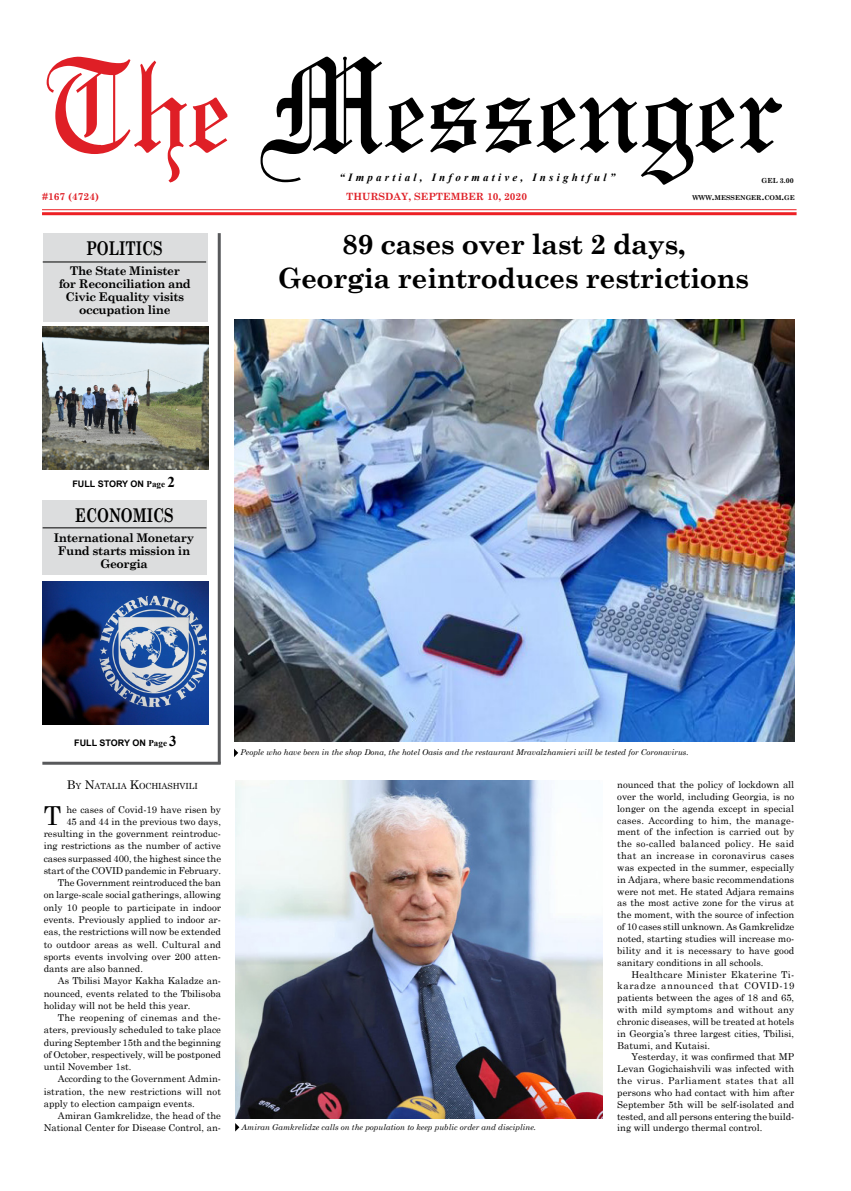
<style>
.page{position:relative;width:851px;height:1191px;background:#fff}
.page>*{position:absolute;margin:0;border:0;box-sizing:border-box;transform-origin:0 0}
.t1{font:700 28px/33.6px "Century Schoolbook";letter-spacing:-.02em;color:#000;text-align:center}
.t2{font:26.1px "Century Schoolbook";color:#000}
.t3{font:700 19px "Century Schoolbook";color:#000;scale:.75 1}
.t4{font:700 12px/13px "Century Schoolbook";letter-spacing:-.03em;color:#000;text-align:center}
.t5{font:italic 700 11px "Times New Roman";letter-spacing:.29em;color:#000}
.t6{font:700 10px "Century Schoolbook";color:#df1f26}
.t7{font:9.5px/11.9px "Century Schoolbook";color:#000;text-align:justify}
.t8{font:700 9px "Arial";color:#000}
.t9{font:8.4px "Century Schoolbook";letter-spacing:-.015em;color:#000}
.t10{font:italic 8px "Century Schoolbook";color:#000}
.t11{font:700 7px "Century Schoolbook";color:#000}
.t12{font:700 6.7px "Century Schoolbook";color:#000}
.s1{font-size:9.5px}
.s2{font-family:"Times New Roman"}
.s3{font-family:"Times New Roman";font-size:15px}
.s4{font-size:12px}
</style>
<div class="page">
<img style="left:234px;top:319px;width:560px;height:422px">
<svg style="left:260px;top:57px;width:522px;height:128px"></svg>
<svg style="left:47px;top:57px;width:180px;height:125px"></svg>
<hr style="left:42px;top:209px;width:754px;height:1px;background:#ed2024">
<hr style="left:42px;top:212px;width:754px;height:3px;background:#ed2024">
<div style="left:42px;top:501px;width:165px;height:74px;background:#dcddde"></div>
<hr style="left:43px;top:527px;width:163px;height:1px;background:#000">
<div style="left:43px;top:233px;width:164px;height:88px;background:#dcddde"></div>
<hr style="left:43px;top:261px;width:163px;height:1px;background:#000">
<hr style="left:42px;top:761px;width:179px;height:3px;background:#58595b">
<hr style="left:218px;top:233px;width:3px;height:530px;background:#58595b">
<img style="left:43px;top:327px;width:165px;height:142px">
<img style="left:43px;top:581px;width:165px;height:143px">
<img style="left:235px;top:780px;width:367px;height:338px">
<svg style="left:235px;top:1123px;width:4px;height:8px"></svg>
<svg style="left:234px;top:748px;width:4px;height:9px"></svg>
<p class="t5" style="left:339px;top:169px;width:277px">“Impartial, Informative, Insightful”</p>
<p class="t6" style="left:42px;top:189px;width:58px">#167 (4724)</p>
<p class="t6" style="left:346px;top:189px;width:182px">THURSDAY, SEPTEMBER 10, 2020</p>
<p class="t11" style="left:761px;top:175px;width:34px">GEL 3.00</p>
<p class="t12" style="left:692px;top:192px;width:104px">WWW<span class="s1">.</span>MESSENGER<span class="s1">.</span>COM<span class="s1">.</span>GE</p>
<h3 class="t3" style="left:86px;top:234px;width:104px">POLITICS</h3>
<p class="t4" style="left:59px;top:264px;width:134px">The State Minister<br>for Reconciliation and<br>Civic Equality visits occupation line</p>
<p class="t8" style="left:72px;top:478px;width:104px">FULL STORY ON <span class="s2">Page</span> <span class="s3">2</span></p>
<h3 class="t3" style="left:75px;top:500px;width:133px">ECONOMICS</h3>
<p class="t4" style="left:54px;top:531px;width:142px">International Monetary<br>Fund starts mission in<br>Georgia</p>
<h1 class="t1" style="left:278px;top:226px;width:472px">89 cases over last 2 days,<br>Georgia reintroduces restrictions</h1>
<p class="t8" style="left:74px;top:736px;width:104px">FULL STORY ON <span class="s2">Page</span> <span class="s3">3</span></p>
<p class="t10" style="left:240px;top:746px;width:449px">People who have been in the shop Dona, the hotel Oasis and the restaurant Mravalzhamieri will be tested for Coronavirus.</p>
<p class="t9" style="left:67px;top:779px;width:132px"><span class="s4">B</span>Y <span class="s4">N</span>ATALIA <span class="s4">K</span>OCHIASHVILI</p>
<h2 class="t2" style="left:44px;top:793px;width:19px">T</h2>
<p class="t7" style="left:66px;top:802px;width:156px">he cases of Covid-19 have risen by</p>
<p class="t7" style="left:66px;top:814px;width:156px">45 and 44 in the previous two days,</p>
<p class="t7" style="left:44px;top:827px;width:179px">resulting in the government reintroduc-</p>
<p class="t7" style="left:44px;top:839px;width:179px">ing restrictions as the number of active</p>
<p class="t7" style="left:44px;top:851px;width:179px">cases surpassed 400, the highest since the</p>
<p class="t7" style="left:44px;top:863px;width:179px">start of the COVID pandemic in February.</p>
<p class="t7" style="left:58px;top:876px;width:165px">The Government reintroduced the ban</p>
<p class="t7" style="left:44px;top:888px;width:179px">on large-scale social gatherings, allowing</p>
<p class="t7" style="left:44px;top:900px;width:179px">only 10 people to participate in indoor</p>
<p class="t7" style="left:44px;top:912px;width:179px">events. Previously applied to indoor ar-</p>
<p class="t7" style="left:44px;top:925px;width:179px">eas, the restrictions will now be extended</p>
<p class="t7" style="left:44px;top:937px;width:179px">to outdoor areas as well. Cultural and</p>
<p class="t7" style="left:44px;top:949px;width:179px">sports events involving over 200 atten-</p>
<p class="t7" style="left:44px;top:961px;width:101px">dants are also banned.</p>
<p class="t7" style="left:58px;top:974px;width:164px">As Tbilisi Mayor Kakha Kaladze an-</p>
<p class="t7" style="left:44px;top:986px;width:179px">nounced, events related to the Tbilisoba</p>
<p class="t7" style="left:44px;top:998px;width:148px">holiday will not be held this year.</p>
<p class="t7" style="left:58px;top:1011px;width:164px">The reopening of cinemas and the-</p>
<p class="t7" style="left:44px;top:1023px;width:179px">aters, previously scheduled to take place</p>
<p class="t7" style="left:44px;top:1035px;width:179px">during September 15th and the beginning</p>
<p class="t7" style="left:44px;top:1047px;width:179px">of October, respectively, will be postponed</p>
<p class="t7" style="left:44px;top:1060px;width:89px">until November 1st.</p>
<p class="t7" style="left:58px;top:1072px;width:164px">According to the Government Admin-</p>
<p class="t7" style="left:44px;top:1084px;width:179px">istration, the new restrictions will not</p>
<p class="t7" style="left:44px;top:1096px;width:152px">apply to election campaign events.</p>
<p class="t7" style="left:58px;top:1109px;width:165px">Amiran Gamkrelidze, the head of the</p>
<p class="t7" style="left:44px;top:1121px;width:179px">National Center for Disease Control, an-</p>
<p class="t10" style="left:241px;top:1120px;width:296px">Amiran Gamkrelidze calls on the population to keep public order and discipline.</p>
<p class="t7" style="left:617px;top:777px;width:178px">nounced that the policy of lockdown all over the world, including Georgia, is no longer on the agenda except in special cases. According to him, the manage&shy;ment of the infection is carried out by the so-called balanced policy. He said that an increase in coronavirus cases was expected in the summer, especially in Adjara, where basic recommendations were not met. He stated Adjara remains as the most active zone for the virus at the moment, with the source of infection of 10 cases still unknown. As Gamkrelidze noted, starting studies will increase mo&shy;bility and it is necessary to have good sanitary conditions in all schools.</p>
<p class="t7" style="left:617px;top:967px;width:178px;text-indent:14px">Healthcare Minister Ekaterine Ti&shy;karadze announced that COVID-19 patients between the ages of 18 and 65, with mild symptoms and without any chronic diseases, will be treated at hotels in Georgia’s three largest cities, Tbilisi, Batumi, and Kutaisi.</p>
<p class="t7" style="left:617px;top:1050px;width:178px;text-indent:14px">Yesterday, it was confirmed that MP Levan Gogichaishvili was infected with the virus. Parliament states that all persons who had contact with him after September 5th will be self-isolated and tested, and all persons entering the build&shy;ing will undergo thermal control.</p>
</div>
